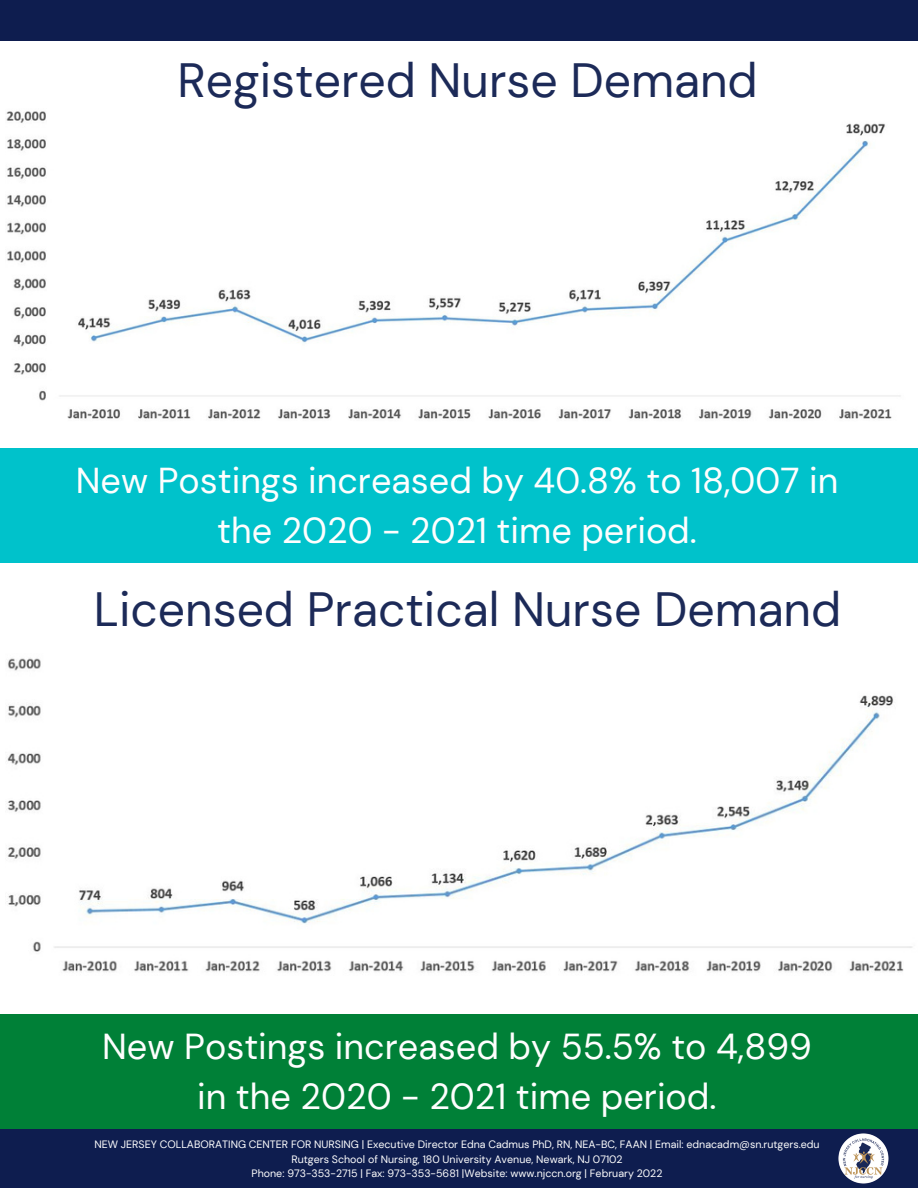
<style>
.page{position:relative;width:918px;height:1188px;background:#fff}
.page>*{position:absolute;margin:0;border:0;box-sizing:border-box;transform-origin:0 0}
.t1{font:48px "DM Sans";color:#1c2a58}
.t2{font:36px/49.5px "DM Sans";color:#fefefe;text-align:center}
.t3{font:10.65px "DM Sans";color:#fefefe}
</style>
<div class="page">
<div style="left:0;top:1129px;width:918px;height:59px;background:#0e1d4f"></div>
<img style="left:838px;top:1133px;width:51px;height:51px">
<img style="left:6px;top:111px;width:895px;height:308px">
<div style="left:0;top:448px;width:918px;height:115px;background:#00c2cb"></div>
<div style="left:0;top:1014px;width:918px;height:115px;background:#008037"></div>
<div style="left:0;top:0;width:918px;height:40px;background:#0e1d4f"></div>
<img style="left:7px;top:658px;width:905px;height:315px">
<p class="t1" style="left:177px;top:49px;width:582px">Registered Nurse Demand</p>
<p class="t2" style="left:76px;top:456px;width:764px">New Postings increased by 40.8% to 18,007 in the 2020 - 2021 time period.</p>
<p class="t1" style="left:94px;top:579px;width:749px">Licensed Practical Nurse Demand</p>
<p class="t2" style="left:102px;top:1022px;width:711px">New Postings increased by 55.5% to 4,899 in the 2020 - 2021 time period.</p>
<p class="t3" style="left:94px;top:1138px;width:727px">NEW JERSEY COLLABORATING CENTER FOR NURSING | Executive Director Edna Cadmus PhD, RN, NEA-BC, FAAN | Email: ednacadm@sn.rutgers.edu</p>
<p class="t3" style="left:291px;top:1152px;width:333px">Rutgers School of Nursing, 180 University Avenue, Newark, NJ 07102</p>
<p class="t3" style="left:252px;top:1166px;width:412px">Phone: 973-353-2715 | Fax: 973-353-5681 |Website: www.njccn.org | February 2022</p>
</div>
